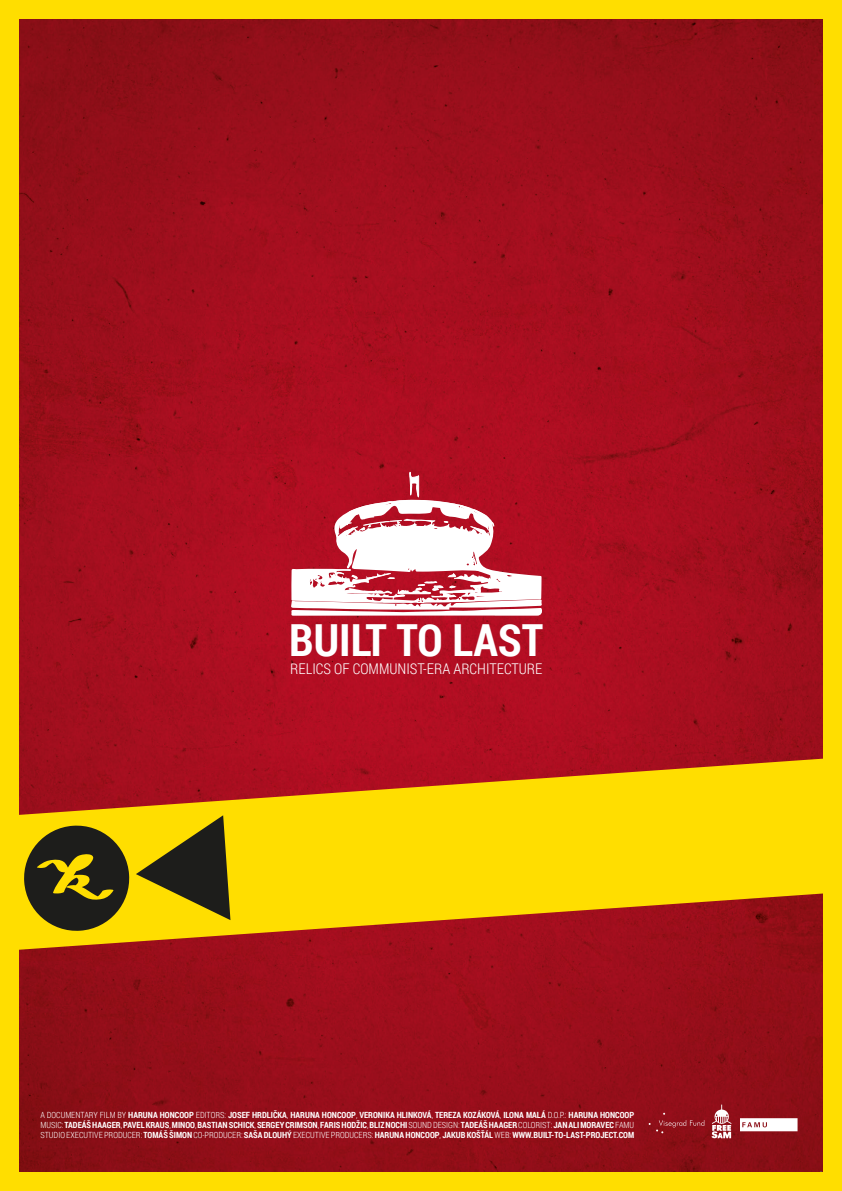
<style>
.page{position:relative;width:842px;height:1191px;background:#fff}
.page>*{position:absolute;margin:0;border:0;box-sizing:border-box;transform-origin:0 0}
.t1{font:700 44.2px "Roboto Condensed";color:#fff}
.t2{font:300 14.8px "Roboto Condensed";color:#fff}
.t3{font:700 8.5px/10.2px "Roboto Condensed";color:#fff;text-align:justify}
.s1{font-weight:300}
</style>
<div class="page">
<img style="left:20px;top:20px;width:802px;height:1151px">
<svg style="left:289px;top:469px;width:254px;height:146px"></svg>
<svg style="left:740px;top:1118px;width:57px;height:13px"></svg>
<svg style="left:711px;top:1104px;width:20px;height:34px"></svg>
<svg style="left:649px;top:1112px;width:55px;height:21px"></svg>
<div style="left:0;top:0;width:842px;height:1191px;border:19px solid #ffde00"></div>
<svg style="left:0;top:757px;width:842px;height:194px;fill:#ffde00"></svg>
<svg style="left:22px;top:815px;width:208px;height:117px"></svg>
<h1 class="t1" style="left:289px;top:609px;width:256px">BUILT TO LAST</h1>
<h2 class="t2" style="left:290px;top:658px;width:254px">RELICS OF COMMUNIST-ERA ARCHITECTURE</h2>
<p class="t3" style="left:40px;top:1109px;width:595px"><span class="s1">A DOCUMENTARY FILM BY</span> HARUNA HONCOOP <span class="s1">EDITORS:</span> JOSEF HRDLIČKA<span class="s1">,</span> HARUNA HONCOOP<span class="s1">,</span> VERONIKA HLINKOVÁ<span class="s1">,</span> TEREZA KOZÁKOVÁ<span class="s1">,</span> ILONA MALÁ <span class="s1">D.O.P.:</span> HARUNA HONCOOP <span class="s1">MUSIC:</span> TADEÁŠ HAAGER<span class="s1">,</span> PAVEL KRAUS<span class="s1">,</span> MINOO<span class="s1">,</span> BASTIAN SCHICK<span class="s1">,</span> SERGEY CRIMSON<span class="s1">,</span> FARIS HODŽIC<span class="s1">,</span> BLIZ NOCHI <span class="s1">SOUND DESIGN:</span> TADEÁŠ HAAGER <span class="s1">COLORIST:</span> JAN ALI MORAVEC <span class="s1">FAMU STUDIO EXECUTIVE PRODUCER:</span> TOMÁŠ ŠIMON <span class="s1">CO-PRODUCER:</span> SAŠA DLOUHÝ <span class="s1">EXECUTIVE PRODUCERS:</span> HARUNA HONCOOP<span class="s1">,</span> JAKUB KOŠŤÁL <span class="s1">WEB:</span> WWW.BUILT-TO-LAST-PROJECT.COM</p>
</div>
